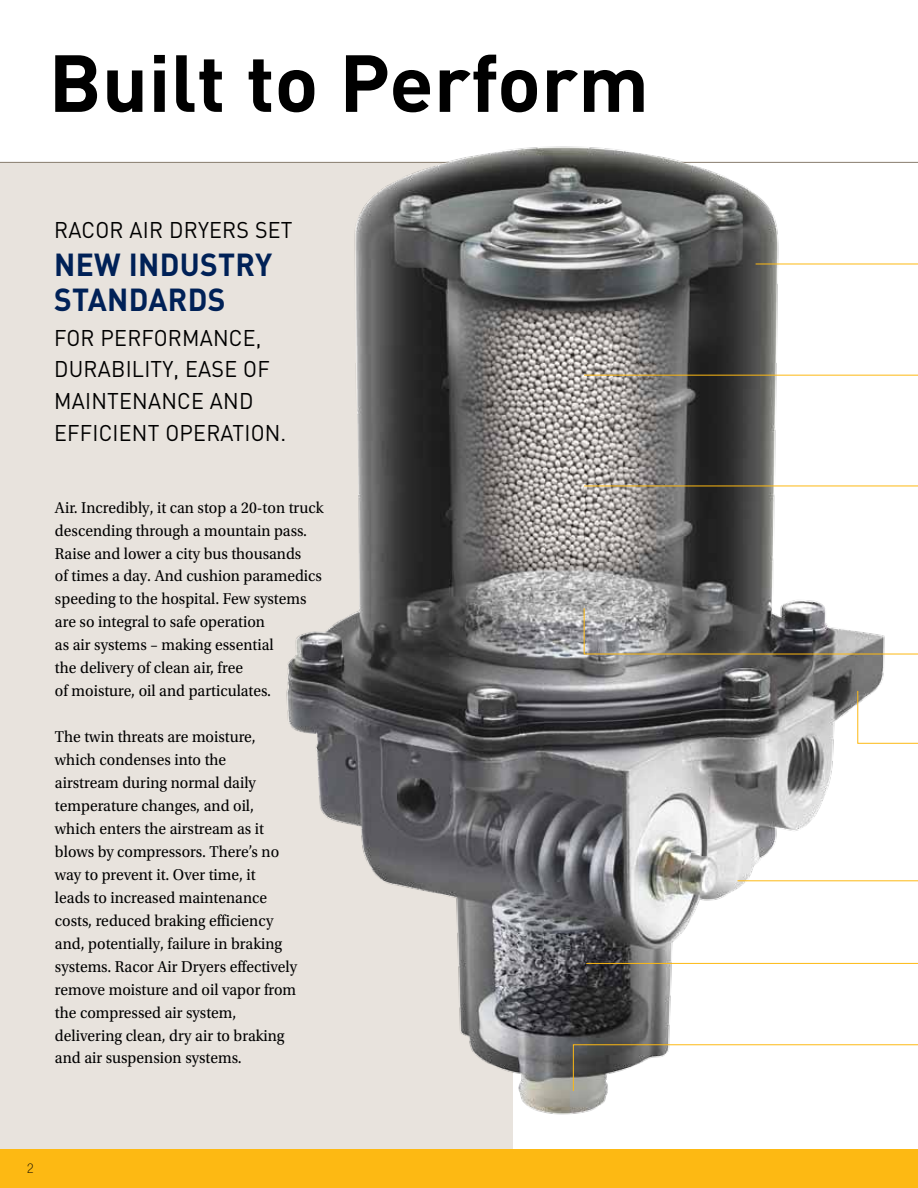
<style>
.page{position:relative;width:918px;height:1188px;background:#fff}
.page>*{position:absolute;margin:0;border:0;box-sizing:border-box;transform-origin:0 0}
.t1{font:700 79.5px "DINOT";color:#000}
.t2{font:700 31.5px/35px "DINOT";letter-spacing:.01em;color:#002157;scale:.95 1}
.t3{font:22.5px/32px "DINOT";letter-spacing:.01em;color:#000;scale:.95 1}
.t4{font:16.5px/23px "Utopia Std";color:#000;scale:.95 1}
.t5{font:100 condensed 13.5px "Helvetica Neue LT Std";color:#000}
</style>
<div class="page">
<div style="left:0;top:163px;width:512px;height:994px;background:#e8e3dd"></div>
<div style="left:0;top:1150px;width:918px;height:38px;background:#fdb913"></div>
<hr style="left:0;top:162px;width:918px;height:1px;background:#887d6e">
<img style="left:276px;top:146px;width:616px;height:973px">
<hr style="left:756px;top:264px;width:162px;height:1px;background:#fdb913">
<hr style="left:584px;top:375px;width:334px;height:1px;background:#fdb913">
<hr style="left:584px;top:486px;width:334px;height:1px;background:#fdb913">
<svg style="left:583px;top:607px;width:335px;height:48px"></svg>
<svg style="left:857px;top:690px;width:61px;height:54px"></svg>
<svg style="left:573px;top:1044px;width:345px;height:48px"></svg>
<hr style="left:586px;top:963px;width:332px;height:1px;background:#fdb913">
<hr style="left:738px;top:880px;width:180px;height:1px;background:#fdb913">
<h1 class="t1" style="left:49px;top:29px;width:602px">BUILT TO PERFORM</h1>
<h3 class="t3" style="left:54px;top:213px;width:252px">RACOR AIR DRYERS SET</h3>
<h2 class="t2" style="left:54px;top:246px;width:231px">NEW INDUSTRY<br>STANDARD</h2>
<h2 class="t2" style="left:208px;top:280px;width:20px">S</h2>
<h3 class="t3" style="left:54px;top:321px;width:246px">FOR PERFORMANCE,<br>DURABILITY, EASE OF<br>MAI NTENANCE AND<br>EFFICI ENT OPERATION.</h3>
<p class="t4" style="left:55px;top:496px;width:284px">Air. Incredibly, it can stop a 20-ton truck descending through a mountain pass.<br>Raise and lower a city bus thousands<br>of times a day. And cushion paramedics speeding to the hospital. Few systems are so integral to safe operation<br>as air systems – making essential<br>the delivery of clean air, free<br>of moisture, oil and particulates.</p>
<p class="t4" style="left:55px;top:726px;width:256px">The twin threats are moisture, which condenses into the<br>airstream during normal daily temperature changes, and oil, which enters the airstream as it blows by compressors. There’s no way to prevent it. Over time, it<br>leads to increased maintenance costs, reduced braking efficiency and, potentially, failure in braking systems. Racor Air Dryers effectively remove moisture and oil vapor from the compressed air system, delivering clean, dry air to braking and air suspension systems.</p>
<p class="t5" style="left:27px;top:1160px;width:8px">2</p>
</div>
